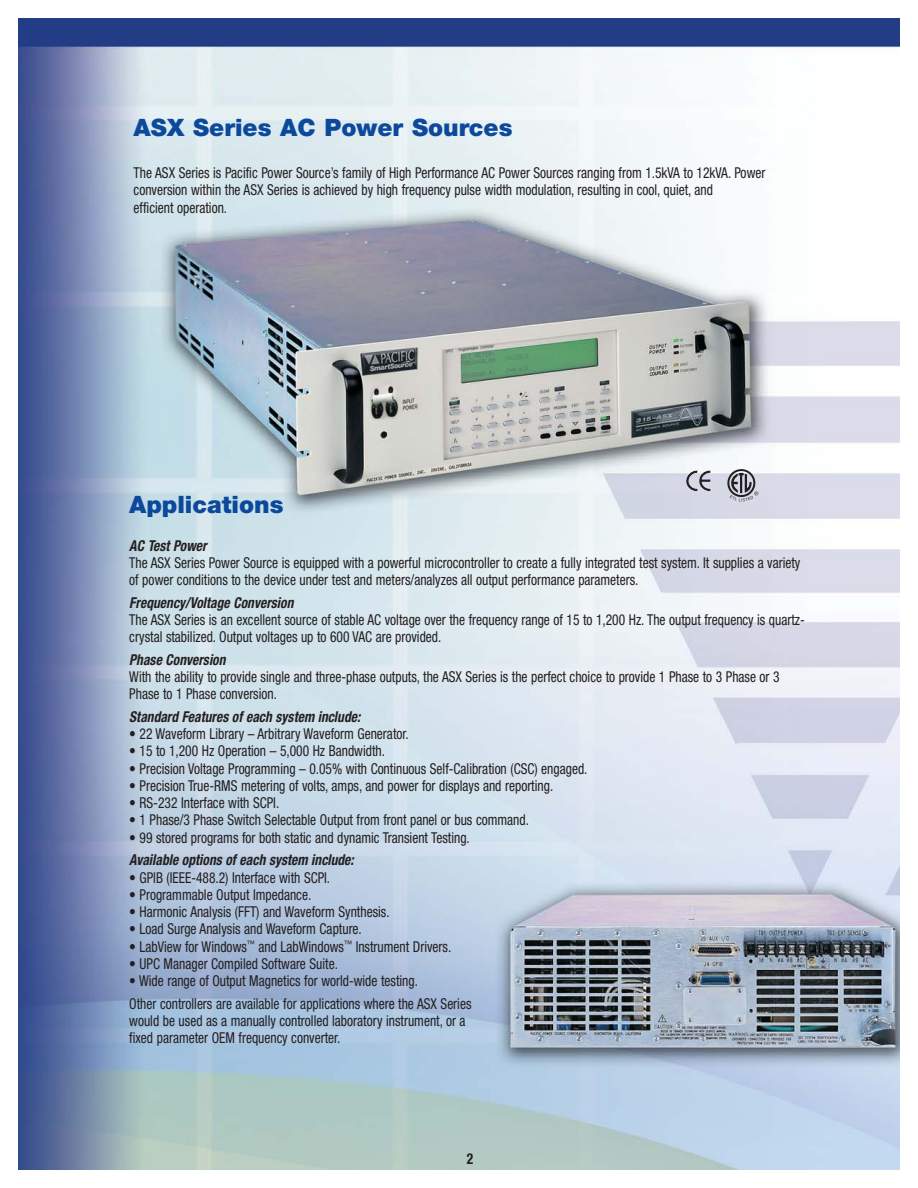
<style>
.page{position:relative;width:918px;height:1188px;background:#fff}
.page>*{position:absolute;margin:0;border:0;box-sizing:border-box;transform-origin:0 0}
.t1{font:900 24px "Helvetica Neue";color:#0c499c}
.t2{font:condensed 15px/17.2px "Helvetica Neue";color:#231f20;scale:.9 1}
.t3{font:italic 700 condensed 15px "Helvetica Neue";letter-spacing:.005em;color:#231f20;scale:.9 1}
.t4{font:700 condensed 15px "Helvetica Neue";color:#231f20;scale:.9 1}
</style>
<div class="page">
<img style="left:18px;top:18px;width:882px;height:1152px">
<div style="left:727px;top:469px;width:28px;height:28px;border:2px solid #231f20;border-radius:50%"></div>
<svg style="left:730px;top:473px;width:28px;height:28px"></svg>
<svg style="left:686px;top:470px;width:25px;height:21px"></svg>
<h1 class="t1" style="left:133px;top:119px;width:381px">ASX Series AC Power Sources</h1>
<p class="t2" style="left:134px;top:165px;width:704px">The ASX Series is Pacific Power Source’s family of High Performance AC Power Sources ranging from 1.5kVA to 12kVA. Power conversion within the ASX Series is achieved by high frequency pulse width modulation, resulting in cool, quiet, and<br>efficient operation.</p>
<h1 class="t1" style="left:129px;top:496px;width:156px">Applications</h1>
<p class="t3" style="left:129px;top:540px;width:90px">AC Test Power</p>
<p class="t2" style="left:129px;top:555px;width:747px">The ASX Series Power Source is equipped with a powerful microcontroller to create a fully integrated test system. It supplies a variety of power conditions to the device under test and meters/analyzes all output performance parameters.</p>
<p class="t3" style="left:129px;top:597px;width:187px">Frequency/Voltage Conversion</p>
<p class="t2" style="left:129px;top:612px;width:752px">The ASX Series is an excellent source of stable AC voltage over the frequency range of 15 to 1,200 Hz. The output frequency is quartz&shy;crystal stabilized. Output voltages up to 600 VAC are provided.</p>
<p class="t3" style="left:129px;top:654px;width:111px">Phase Conversion</p>
<p class="t2" style="left:129px;top:669px;width:724px">With the ability to provide single and three-phase outputs, the ASX Series is the perfect choice to provide 1 Phase to 3 Phase or 3<br>Phase to 1 Phase conversion.</p>
<p class="t3" style="left:129px;top:711px;width:261px">Standard Features of each system include:</p>
<p class="t2" style="left:129px;top:727px;width:312px">• 22 Waveform Library – Arbitrary Waveform Generator.</p>
<p class="t2" style="left:129px;top:744px;width:286px">• 15 to 1,200 Hz Operation – 5,000 Hz Bandwidth.</p>
<p class="t2" style="left:129px;top:761px;width:511px">• Precision Voltage Programming – 0.05% with Continuous Self-Calibration (CSC) engaged.</p>
<p class="t2" style="left:129px;top:778px;width:473px">• Precision True-RMS metering of volts, amps, and power for displays and reporting.</p>
<p class="t2" style="left:129px;top:796px;width:168px">• RS-232 Interface with SCPI.</p>
<p class="t2" style="left:129px;top:813px;width:446px">• 1 Phase/3 Phase Switch Selectable Output from front panel or bus command.</p>
<p class="t2" style="left:129px;top:830px;width:380px">• 99 stored programs for both static and dynamic Transient Testing.</p>
<p class="t3" style="left:129px;top:855px;width:254px">Available options of each system include:</p>
<p class="t2" style="left:129px;top:870px;width:225px">• GPIB (IEEE-488.2) Interface with SCPI.</p>
<p class="t2" style="left:129px;top:887px;width:204px">• Programmable Output Impedance.</p>
<p class="t2" style="left:129px;top:904px;width:291px">• Harmonic Analysis (FFT) and Waveform Synthesis.</p>
<p class="t2" style="left:129px;top:922px;width:260px">• Load Surge Analysis and Waveform Capture.</p>
<p class="t2" style="left:129px;top:939px;width:359px">• LabView for Windows<sup>™</sup> and LabWindows<sup>™</sup> Instrument Drivers.</p>
<p class="t2" style="left:129px;top:956px;width:233px">• UPC Manager Compiled Software Suite.</p>
<p class="t2" style="left:129px;top:971px;width:382px;line-height:22.6px">• Wide range of Output Magnetics for world-wide testing.<br>Other controllers are available for applications where the ASX Series</p>
<p class="t2" style="left:129px;top:1013px;width:375px">would be used as a manually controlled laboratory instrument, or a fixed parameter OEM frequency converter.</p>
<p class="t4" style="left:467px;top:1153px;width:9px">2</p>
</div>
